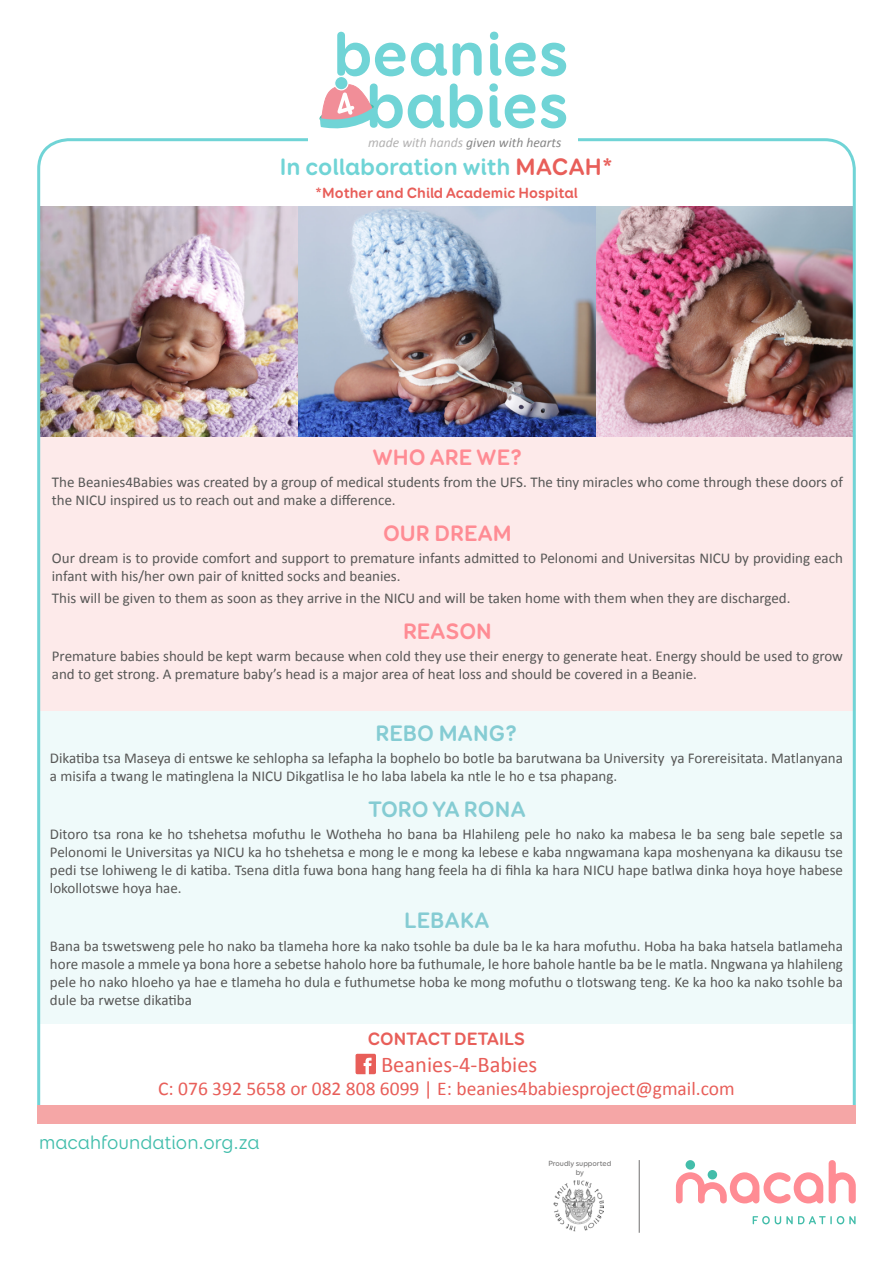
<style>
.page{position:relative;width:893px;height:1263px;background:#fff}
.page>*{position:absolute;margin:0;border:0;box-sizing:border-box;transform-origin:0 0}
.t1{font:700 24px "Booster Next FY";color:#70d4d6}
.head{font:700 22.5px "Booster Next FY";color:#85ccd3}
.head-2{font:700 22.5px "Booster Next FY";color:#ff8c94}
.t2{font:22.5px "Calibri";color:#e85e59}
.t3{font:19.73px "Booster Next FY";color:#40bdab}
.t4{font:19.5px "Calibri";color:#e85e59}
.t5{font:700 18px "Booster Next FY";color:#e85e59}
.text_beanies{font:15px/18px "Calibri";color:#575756}
.t6{font:700 15px "Booster Next FY";color:#e85e59}
.t7{font:italic 13.58px "Calibri";color:#878787}
.t8{font:500 7.5px/9px "Booster Next FY";color:#706f6f;text-align:center}
.s1{color:#b3b2b2}
.s2{color:#e85e59}
</style>
<div class="page">
<img style="left:37px;top:138px;width:819px;height:967px">
<svg style="left:708px;top:1170px;width:9px;height:9px"></svg>
<div style="left:686px;top:1160px;width:9px;height:9px;background:#43bdaa;border-radius:50%"></div>
<svg style="left:829px;top:1160px;width:27px;height:43px"></svg>
<svg style="left:676px;top:1172px;width:147px;height:31px"></svg>
<svg style="left:753px;top:1216px;width:103px;height:8px"></svg>
<div style="left:308px;top:81px;width:270px;height:71px;background:#fff"></div>
<div style="left:37px;top:1105px;width:819px;height:18px;background:#f5a6a6"></div>
<svg style="left:319px;top:32px;width:247px;height:97px"></svg>
<hr style="left:639px;top:1160px;width:1px;height:73px;background:#706f6f">
<img style="left:554px;top:1180px;width:49px;height:52px">
<svg style="left:356px;top:1054px;width:20px;height:20px"></svg>
<p class="t7" style="left:368px;top:133px;width:195px"><span class="s1">made with hands</span> given with hearts</p>
<p class="t1" style="left:280px;top:151px;width:335px">In collaboration with <span class="s2">MACAH*</span></p>
<p class="t6" style="left:315px;top:183px;width:264px">*Mother and Child Academic Hospital</p>
<p class="head-2" style="left:372px;top:443px;width:152px">WHO ARE WE?</p>
<p class="text_beanies" style="left:52px;top:473px;width:793px">The Beanies4Babies was created by a group of medical students from the UFS. The tiny miracles who come through these doors of the NICU inspired us to reach out and make a difference.</p>
<p class="head-2" style="left:383px;top:519px;width:130px">OUR DREAM</p>
<p class="text_beanies" style="left:52px;top:549px;width:793px">Our dream is to provide comfort and support to premature infants admitted to Pelonomi and Universitas NICU by providing each infant with his/her own pair of knitted socks and beanies.</p>
<p class="text_beanies" style="left:52px;top:589px;width:740px">This will be given to them as soon as they arrive in the NICU and will be taken home with them when they are discharged.</p>
<p class="head-2" style="left:403px;top:617px;width:90px">REASON</p>
<p class="text_beanies" style="left:52px;top:647px;width:793px">Premature babies should be kept warm because when cold they use their energy to generate heat. Energy should be used to grow and to get strong. A premature baby’s head is a major area of heat loss and should be covered in a Beanie.</p>
<p class="head" style="left:375px;top:719px;width:144px">REBO MANG?</p>
<p class="text_beanies" style="left:50px;top:749px;width:794px">Dikatiba tsa Maseya di entswe ke sehlopha sa lefapha la bophelo bo botle ba barutwana ba University ya Forereisitata. Matlanyana a misifa a twang le matinglena la NICU Dikgatlisa le ho laba labela ka ntle le ho e tsa phapang.</p>
<p class="head" style="left:368px;top:795px;width:159px">TORO YA RONA</p>
<p class="text_beanies" style="left:50px;top:825px;width:795px;text-align:justify">Ditoro tsa rona ke ho tshehetsa mofuthu le Wotheha ho bana ba Hlahileng pele ho nako ka mabesa le ba seng bale sepetle sa Pelonomi le Universitas ya NICU ka ho tshehetsa e mong le e mong ka lebese e kaba nngwamana kapa moshenyana ka dikausu tse pedi tse lohiweng le di katiba. Tsena ditla fuwa bona hang hang feela ha di fihla ka hara NICU hape batlwa dinka hoya hoye habese lokollotswe hoya hae.</p>
<p class="head" style="left:404px;top:906px;width:87px">LEBAKA</p>
<p class="text_beanies" style="left:50px;top:937px;width:794px;text-align:justify">Bana ba tswetsweng pele ho nako ba tlameha hore ka nako tsohle ba dule ba le ka hara mofuthu. Hoba ha baka hatsela batlameha hore masole a mmele ya bona hore a sebetse haholo hore ba futhumale, le hore bahole hantle ba be le matla. Nngwana ya hlahileng pele ho nako hloeho ya hae e tlameha ho dula e futhumetse hoba ke mong mofuthu o tlotswang teng. Ke ka hoo ka nako tsohle ba dule ba rwetse dikatiba</p>
<p class="t5" style="left:368px;top:1027px;width:159px">CONTACT DETAILS</p>
<p class="t2" style="left:381px;top:1050px;width:158px">Beanies-4-Babies</p>
<p class="t4" style="left:158px;top:1076px;width:578px">C: 076 392 5658 or 082 808 6099 | E: beanies4babiesproject@gmail.com</p>
<p class="t3" style="left:39px;top:1130px;width:222px">macahfoundation.org.za</p>
<p class="t8" style="left:548px;top:1158px;width:65px">Proudly supported by</p>
</div>
